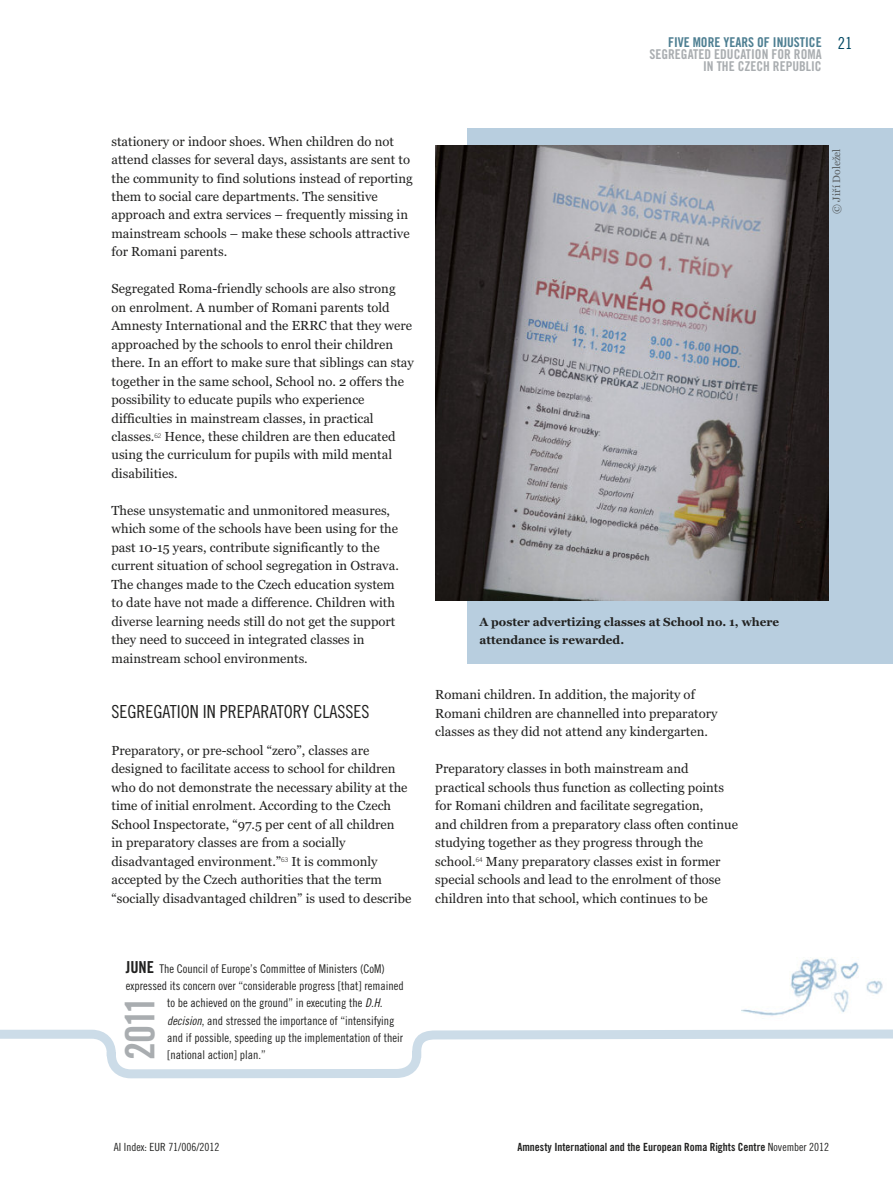
<style>
.page{position:relative;width:893px;height:1187px;background:#fff}
.page>*{position:absolute;margin:0;border:0;box-sizing:border-box;transform-origin:0 0}
.t1{font:40.5px "Amnesty Trade Gothic Bd Cn 20";color:#a9adb0}
.t2{font:18px "Amnesty Trade Gothic Cn 18";color:#222221}
.t3{font:16.5px "Amnesty Trade Gothic Cn 18";color:#004762}
.t4{font:13.5px/12px "Amnesty Trade Gothic Bd Cn 20";color:#a9adb0;text-align:right}
.t5{font:13.05px/18.5px "Georgia";color:#222221}
.t6{font:12px "Amnesty Trade Gothic Cn 18";color:#222221}
.t7{font:700 11.7px/18.5px "Georgia";color:#222221}
.t8{font:11.25px "Amnesty Trade Gothic Bd Cn 20";color:#222221}
.t9{font:11.25px "Amnesty Trade Gothic Cn 18";color:#222221}
.t10{font:10.5px "Georgia";color:#5a5f62}
.s1{color:#4d7e91}
.s2{font-family:"Amnesty Trade Gothic Bd Cn 20";font-size:16.5px}
.s3{font-family:"Amnesty Trade Gothic Cn 18 Obl"}
.s4{font-family:"Amnesty Trade Gothic Cn 18"}
</style>
<div class="page">
<div style="left:467px;top:128px;width:426px;height:535px;background:#b8cedf"></div>
<img style="left:435px;top:146px;width:394px;height:454px">
<svg style="left:0;top:961px;width:893px;height:118px"></svg>
<p class="t4" style="left:649px;top:36px;width:174px"><span class="s1">FIVE MORE YEARS OF INJUSTICE<br></span>SEGREGATED EDUCATION FOR ROMA<br>IN THE CZECH REPUBLIC</p>
<p class="t3" style="left:838px;top:33px;width:16px">21</p>
<p class="t5" style="left:111px;top:132px;width:303px">stationery or indoor shoes. When children do not attend classes for several days, assistants are sent to the community to find solutions instead of reporting them to social care departments. The sensitive approach and extra services – frequently missing in mainstream schools – make these schools attractive for Romani parents.</p>
<p class="t5" style="left:111px;top:279px;width:304px">Segregated Roma-friendly schools are also strong<br>on enrolment. A number of Romani parents told Amnesty International and the ERRC that they were approached by the schools to enrol their children there. In an effort to make sure that siblings can stay together in the same school, School no. 2 offers the possibility to educate pupils who experience difficulties in mainstream classes, in practical classes.<sup>62</sup> Hence, these children are then educated using the curriculum for pupils with mild mental disabilities.</p>
<p class="t5" style="left:111px;top:501px;width:289px">These unsystematic and unmonitored measures, which some of the schools have been using for the past 10-15 years, contribute significantly to the current situation of school segregation in Ostrava.<br>The changes made to the Czech education system to date have not made a difference. Children with diverse learning needs still do not get the support they need to succeed in integrated classes in mainstream school environments.</p>
<p class="t2" style="left:111px;top:700px;width:259px">segregatioN iN preparatory Classes</p>
<p class="t5" style="left:111px;top:741px;width:301px">Preparatory, or pre-school “zero”, classes are designed to facilitate access to school for children who do not demonstrate the necessary ability at the time of initial enrolment. According to the Czech School Inspectorate, “97.5 per cent of all children<br>in preparatory classes are from a socially disadvantaged environment.”<sup>63</sup> It is commonly accepted by the Czech authorities that the term “socially disadvantaged children” is used to describe</p>
<p class="t7" style="left:479px;top:612px;width:301px">A poster advertizing classes at School no. 1, where attendance is rewarded.</p>
<p class="t5" style="left:435px;top:685px;width:284px">Romani children. In addition, the majority of<br>Romani children are channelled into preparatory classes as they did not attend any kindergarten.</p>
<p class="t5" style="left:435px;top:759px;width:304px">Preparatory classes in both mainstream and practical schools thus function as collecting points for Romani children and facilitate segregation,<br>and children from a preparatory class often continue studying together as they progress through the school.<sup>64</sup> Many preparatory classes exist in former special schools and lead to the enrolment of those children into that school, which continues to be</p>
<p class="t6" style="left:126px;top:961px;width:261px"><span class="s2">JUNE</span> the Council of europe’s Committee of ministers (Com)</p>
<p class="t6" style="left:126px;top:978px;width:279px">expressed its concern over “considerable progress [that] remained</p>
<p class="t6" style="left:167px;top:995px;width:217px">to be achieved on the ground” in executing the <span class="s3">D.H.</span></p>
<p class="t6" style="left:167px;top:1013px;width:229px"><span class="s3">decision</span>, and stressed the importance of “intensifying</p>
<p class="t6" style="left:167px;top:1030px;width:237px">and if possible, speeding up the implementation of their</p>
<p class="t1" style="left:116px;top:1060px;width:66px;rotate:-90deg">2011</p>
<p class="t6" style="left:167px;top:1047px;width:100px">[national action] plan.”</p>
<p class="t10" style="left:830px;top:214px;width:67px;rotate:-90deg">© Jirˇí Dolezˇel</p>
<p class="t9" style="left:114px;top:1140px;width:107px">ai index: eur 71/006/2012</p>
<p class="t8" style="left:517px;top:1140px;width:313px">Amnesty International and the European Roma Rights Centre <span class="s4">November 2012</span></p>
</div>
